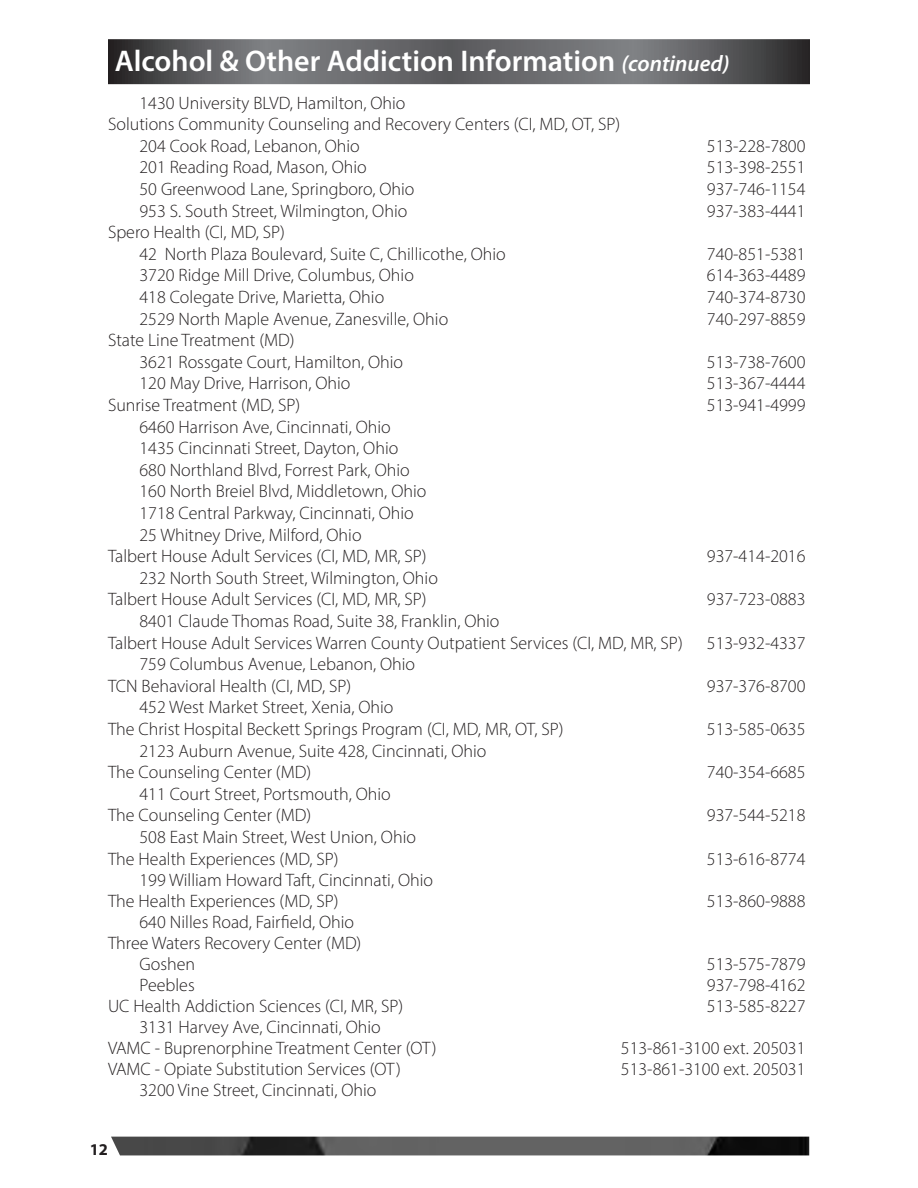
<style>
.page{position:relative;width:918px;height:1188px;background:#fff}
.page>*{position:absolute;margin:0;border:0;box-sizing:border-box;transform-origin:0 0}
.Barhead_-_1_line{font:600 30px "Myriad Pro";color:#fff}
.Body{font:300 18px "Myriad Pro";color:#231f20}
.Body_Bold{font:700 16.5px "Myriad Pro";color:#231f20}
.s1{font-style:italic;font-size:22.5px}
</style>
<div class="page">
<img style="left:111px;top:1137px;width:699px;height:18px">
<svg style="left:108px;top:39px;width:702px;height:45px;background:#626265"></svg>
<p class="Barhead_-_1_line" style="left:115px;top:41px;width:616px">Alcohol &amp; Other Addiction Information <span class="s1">(continued)</span></p>
<p class="Body" style="left:140px;top:92px;width:268px">1430 University BLVD, Hamilton, Ohio</p>
<p class="Body" style="left:108px;top:113px;width:514px">Solutions Community Counseling and Recovery Centers (CI, MD, OT, SP)</p>
<p class="Body" style="left:140px;top:135px;width:222px">204 Cook Road, Lebanon, Ohio</p>
<p class="Body" style="left:707px;top:135px;width:100px">513-228-7800</p>
<p class="Body" style="left:140px;top:157px;width:229px">201 Reading Road, Mason, Ohio</p>
<p class="Body" style="left:707px;top:157px;width:100px">513-398-2551</p>
<p class="Body" style="left:140px;top:178px;width:276px">50 Greenwood Lane, Springboro, Ohio</p>
<p class="Body" style="left:707px;top:178px;width:100px">937-746-1154</p>
<p class="Body" style="left:140px;top:200px;width:269px">953 S. South Street, Wilmington, Ohio</p>
<p class="Body" style="left:707px;top:200px;width:100px">937-383-4441</p>
<p class="Body" style="left:108px;top:221px;width:179px">Spero Health (CI, MD, SP)</p>
<p class="Body" style="left:140px;top:243px;width:368px">42 North Plaza Boulevard, Suite C, Chillicothe, Ohio</p>
<p class="Body" style="left:707px;top:243px;width:100px">740-851-5381</p>
<p class="Body" style="left:140px;top:265px;width:276px">3720 Ridge Mill Drive, Columbus, Ohio</p>
<p class="Body" style="left:707px;top:265px;width:100px">614-363-4489</p>
<p class="Body" style="left:140px;top:286px;width:246px">418 Colegate Drive, Marietta, Ohio</p>
<p class="Body" style="left:707px;top:286px;width:100px">740-374-8730</p>
<p class="Body" style="left:140px;top:308px;width:310px">2529 North Maple Avenue, Zanesville, Ohio</p>
<p class="Body" style="left:707px;top:308px;width:100px">740-297-8859</p>
<p class="Body" style="left:108px;top:329px;width:188px">State Line Treatment (MD)</p>
<p class="Body" style="left:140px;top:351px;width:265px">3621 Rossgate Court, Hamilton, Ohio</p>
<p class="Body" style="left:707px;top:351px;width:100px">513-738-7600</p>
<p class="Body" style="left:140px;top:373px;width:213px">120 May Drive, Harrison, Ohio</p>
<p class="Body" style="left:707px;top:373px;width:100px">513-367-4444</p>
<p class="Body" style="left:108px;top:394px;width:194px">Sunrise Treatment (MD, SP)</p>
<p class="Body" style="left:707px;top:394px;width:100px">513-941-4999</p>
<p class="Body" style="left:140px;top:416px;width:253px">6460 Harrison Ave, Cincinnati, Ohio</p>
<p class="Body" style="left:140px;top:437px;width:260px">1435 Cincinnati Street, Dayton, Ohio</p>
<p class="Body" style="left:140px;top:459px;width:272px">680 Northland Blvd, Forrest Park, Ohio</p>
<p class="Body" style="left:140px;top:481px;width:288px">160 North Breiel Blvd, Middletown, Ohio</p>
<p class="Body" style="left:140px;top:502px;width:276px">1718 Central Parkway, Cincinnati, Ohio</p>
<p class="Body" style="left:140px;top:524px;width:224px">25 Whitney Drive, Milford, Ohio</p>
<p class="Body" style="left:108px;top:545px;width:320px">Talbert House Adult Services (CI, MD, MR, SP)</p>
<p class="Body" style="left:707px;top:545px;width:100px">937-414-2016</p>
<p class="Body" style="left:140px;top:567px;width:300px">232 North South Street, Wilmington, Ohio</p>
<p class="Body" style="left:108px;top:589px;width:320px">Talbert House Adult Services (CI, MD, MR, SP)</p>
<p class="Body" style="left:707px;top:589px;width:100px">937-723-0883</p>
<p class="Body" style="left:140px;top:610px;width:361px">8401 Claude Thomas Road, Suite 38, Franklin, Ohio</p>
<p class="Body" style="left:108px;top:632px;width:576px">Talbert House Adult Services Warren County Outpatient Services (CI, MD, MR, SP)</p>
<p class="Body" style="left:707px;top:632px;width:100px">513-932-4337</p>
<p class="Body" style="left:140px;top:653px;width:277px">759 Columbus Avenue, Lebanon, Ohio</p>
<p class="Body" style="left:108px;top:675px;width:245px">TCN Behavioral Health (CI, MD, SP)</p>
<p class="Body" style="left:707px;top:675px;width:100px">937-376-8700</p>
<p class="Body" style="left:140px;top:697px;width:256px">452 West Market Street, Xenia, Ohio</p>
<p class="Body" style="left:108px;top:718px;width:457px">The Christ Hospital Beckett Springs Program (CI, MD, MR, OT, SP)</p>
<p class="Body" style="left:707px;top:718px;width:100px">513-585-0635</p>
<p class="Body" style="left:140px;top:740px;width:348px">2123 Auburn Avenue, Suite 428, Cincinnati, Ohio</p>
<p class="Body" style="left:108px;top:761px;width:205px">The Counseling Center (MD)</p>
<p class="Body" style="left:707px;top:761px;width:100px">740-354-6685</p>
<p class="Body" style="left:140px;top:783px;width:253px">411 Court Street, Portsmouth, Ohio</p>
<p class="Body" style="left:108px;top:805px;width:205px">The Counseling Center (MD)</p>
<p class="Body" style="left:707px;top:805px;width:100px">937-544-5218</p>
<p class="Body" style="left:140px;top:826px;width:278px">508 East Main Street, West Union, Ohio</p>
<p class="Body" style="left:108px;top:848px;width:232px">The Health Experiences (MD, SP)</p>
<p class="Body" style="left:707px;top:848px;width:100px">513-616-8774</p>
<p class="Body" style="left:140px;top:869px;width:295px">199 William Howard Taft, Cincinnati, Ohio</p>
<p class="Body" style="left:108px;top:890px;width:232px">The Health Experiences (MD, SP)</p>
<p class="Body" style="left:707px;top:890px;width:100px">513-860-9888</p>
<p class="Body" style="left:140px;top:911px;width:216px">640 Nilles Road, Fairfield, Ohio</p>
<p class="Body" style="left:108px;top:932px;width:255px">Three Waters Recovery Center (MD)</p>
<p class="Body" style="left:140px;top:953px;width:57px">Goshen</p>
<p class="Body" style="left:707px;top:953px;width:100px">513-575-7879</p>
<p class="Body" style="left:140px;top:974px;width:57px">Peebles</p>
<p class="Body" style="left:707px;top:974px;width:100px">937-798-4162</p>
<p class="Body" style="left:108px;top:995px;width:297px">UC Health Addiction Sciences (CI, MR, SP)</p>
<p class="Body" style="left:707px;top:995px;width:100px">513-585-8227</p>
<p class="Body" style="left:140px;top:1016px;width:243px">3131 Harvey Ave, Cincinnati, Ohio</p>
<p class="Body" style="left:108px;top:1037px;width:330px">VAMC - Buprenorphine Treatment Center (OT)</p>
<p class="Body" style="left:621px;top:1037px;width:186px">513-861-3100 ext. 205031</p>
<p class="Body" style="left:108px;top:1058px;width:294px">VAMC - Opiate Substitution Services (OT)</p>
<p class="Body" style="left:621px;top:1058px;width:186px">513-861-3100 ext. 205031</p>
<p class="Body" style="left:140px;top:1079px;width:239px">3200 Vine Street, Cincinnati, Ohio</p>
<p class="Body_Bold" style="left:90px;top:1139px;width:20px">12</p>
</div>
